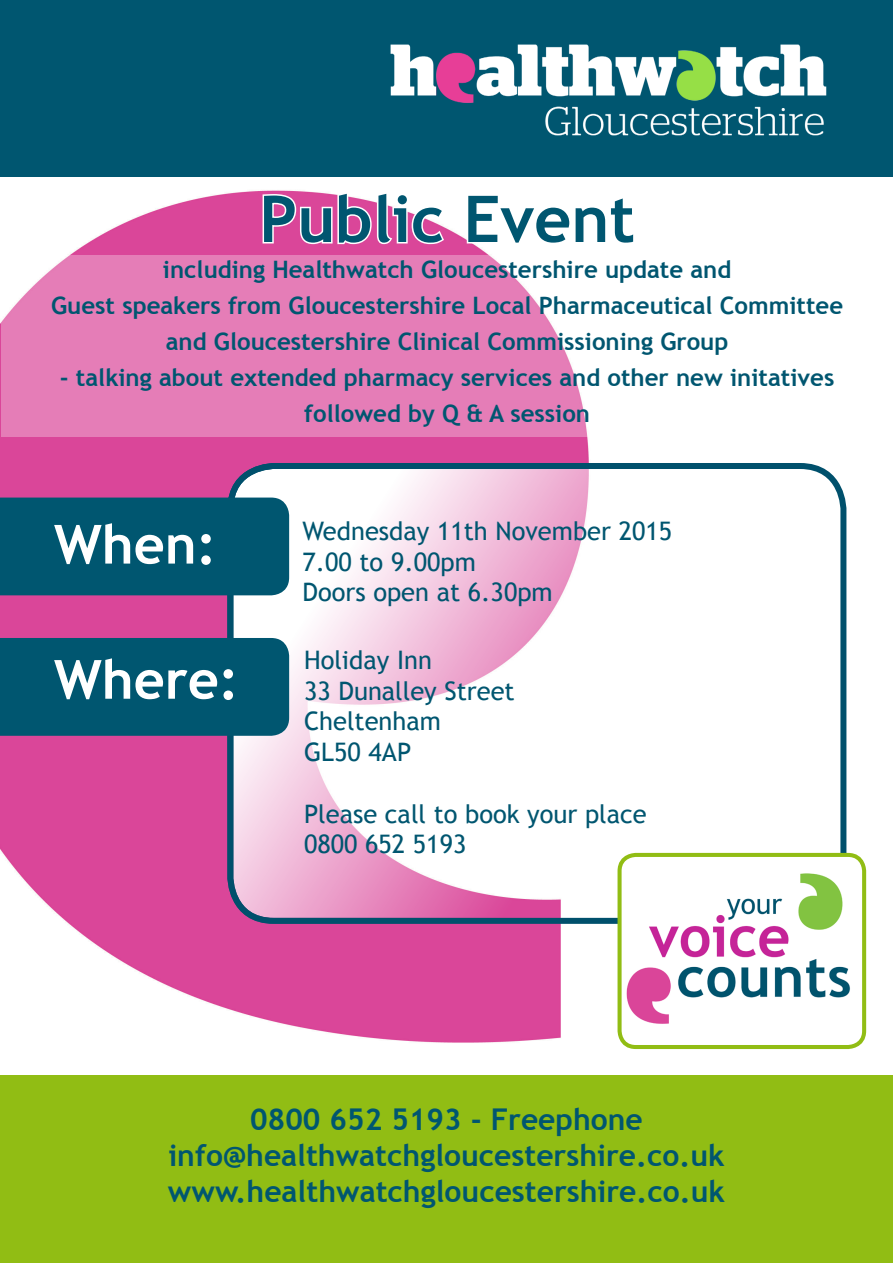
<style>
.page{position:relative;width:893px;height:1263px;background:#fff}
.page>*{position:absolute;margin:0;border:0;box-sizing:border-box;transform-origin:0 0}
.t1{font:700 64.5px "Trebuchet MS";color:#005670}
.t2{font:700 54px "Trebuchet MS";color:#fff}
.t3{font:700 30px "Trebuchet MS";color:#005670}
.t4{font:25.5px "Trebuchet MS";color:#005670}
.t5{font:700 24px/36px "Trebuchet MS";color:#005670;text-align:center}
</style>
<div class="page">
<img style="left:0;top:176px;width:714px;height:900px">
<svg style="left:230px;top:466px;width:613px;height:455px"></svg>
<div style="left:227px;top:463px;width:619px;height:461px;border:6px solid #00506c;border-radius:44px"></div>
<div style="left:0;top:0;width:893px;height:176px;background:#005670"></div>
<div style="left:0;top:1076px;width:893px;height:187px;background:#91bd14"></div>
<svg style="left:1px;top:256px;width:713px;height:181px;fill:#e57db7"></svg>
<svg style="left:261px;top:190px;width:185px;height:56px"></svg>
<svg style="left:465px;top:193px;width:171px;height:53px"></svg>
<div style="left:0;top:638px;width:289px;height:98px;background:#005670"></div>
<div style="left:0;top:497px;width:289px;height:98px;background:#005670"></div>
<img style="left:620px;top:855px;width:244px;height:192px">
<div style="left:617px;top:853px;width:249px;height:196px;border:4px solid #91bd14;border-radius:16px"></div>
<img style="left:390px;top:44px;width:437px;height:92px">
<p class="t1" style="left:259px;top:179px;width:377px">Public Event</p>
<p class="t5" style="left:51px;top:251px;width:793px">including Healthwatch Gloucestershire update and<br>Guest speakers from Gloucestershire Local Pharmaceutical Committee and Gloucestershire Clinical Commissioning Group</p>
<p class="t5" style="left:60px;top:359px;width:776px">- talking about extended pharmacy services and other new initatives followed by Q &amp; A session</p>
<p class="t2" style="left:54px;top:511px;width:164px">When:</p>
<p class="t2" style="left:54px;top:646px;width:186px">Where:</p>
<p class="t4" style="left:302px;top:515px;width:371px">Wednesday 11th November 2015</p>
<p class="t4" style="left:302px;top:546px;width:175px">7.00 to 9.00pm</p>
<p class="t4" style="left:302px;top:576px;width:252px">Doors open at 6.30pm</p>
<p class="t4" style="left:304px;top:644px;width:129px">Holiday Inn</p>
<p class="t4" style="left:304px;top:675px;width:212px">33 Dunalley Street</p>
<p class="t4" style="left:304px;top:705px;width:138px">Cheltenham</p>
<p class="t4" style="left:304px;top:736px;width:109px">GL50 4AP</p>
<p class="t4" style="left:304px;top:797px;width:344px">Please call to book your place</p>
<p class="t4" style="left:304px;top:828px;width:164px">0800 652 5193</p>
<p class="t3" style="left:250px;top:1100px;width:394px">0800 652 5193 - Freephone</p>
<p class="t3" style="left:168px;top:1136px;width:558px">info@healthwatchgloucestershire.co.uk</p>
<p class="t3" style="left:168px;top:1172px;width:559px">www.healthwatchgloucestershire.co.uk</p>
</div>
